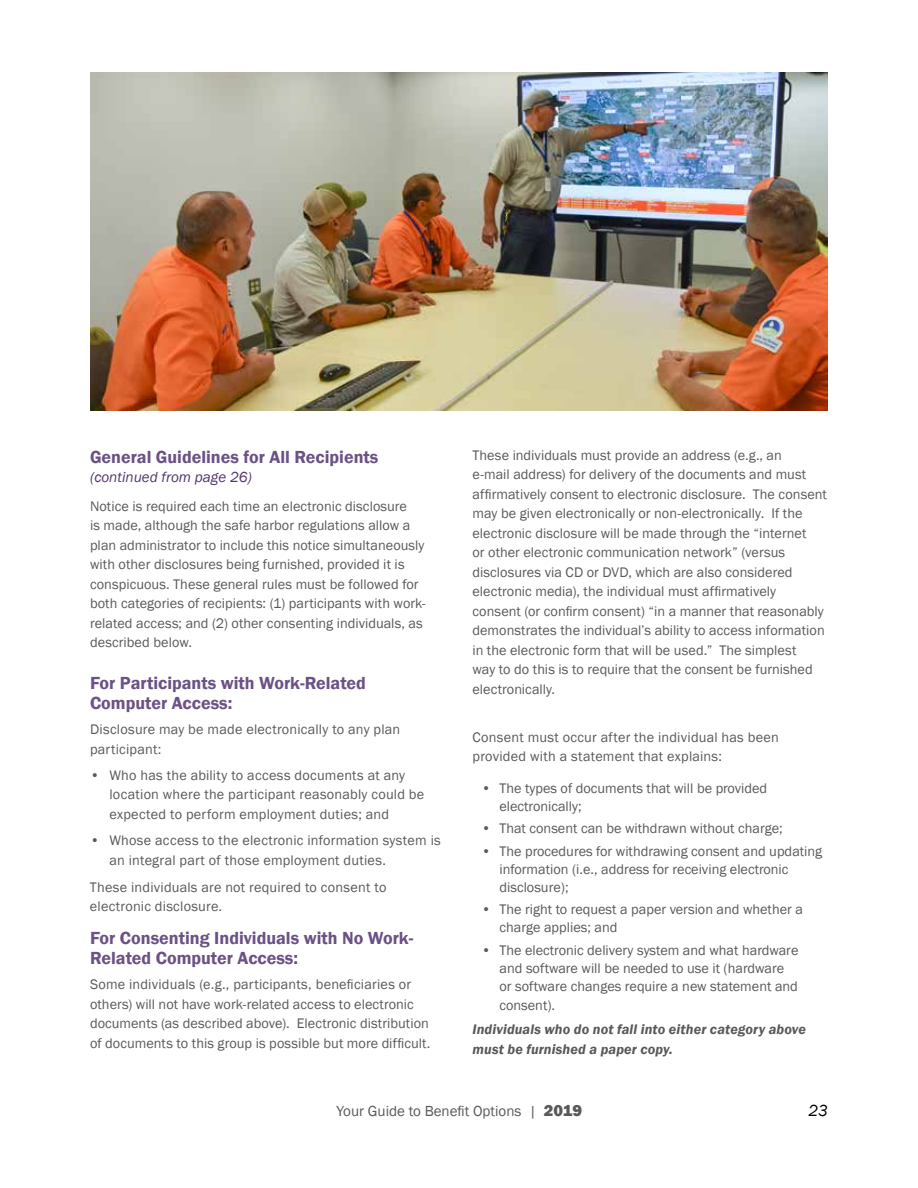
<style>
.page{position:relative;width:918px;height:1188px;background:#fff}
.page>*{position:absolute;margin:0;border:0;box-sizing:border-box;transform-origin:0 0}
.t1{font:600 18px/19.5px "Franklin Gothic";color:#6b5185}
.t2{font:italic 16.5px "Franklin Gothic";color:#000}
.t3{font:15px "Franklin Gothic";color:#58595b}
.t4{font:italic 15px "Franklin Gothic";color:#54346f}
.t5{font:14.25px/19.5px "Franklin Gothic";letter-spacing:.005em;color:#58595b}
.t6{font:italic 600 14.25px/19.5px "Franklin Gothic";letter-spacing:.01em;color:#58595b}
.s1{font-weight:800;font-size:16.5px}
</style>
<div class="page">
<img style="left:91px;top:72px;width:737px;height:339px">
<p class="t1" style="left:90px;top:447px;width:290px">General Guidelines for All Recipients</p>
<p class="t4" style="left:90px;top:468px;width:163px">(continued from page 26)</p>
<p class="t5" style="left:90px;top:496px;width:337px">Notice is required each time an electronic disclosure<br>is made, although the safe harbor regulations allow a plan administrator to include this notice simultaneously with other disclosures being furnished, provided it is conspicuous. These general rules must be followed for both categories of recipients: (1) participants with work&shy;related access; and (2) other consenting individuals, as described below.</p>
<p class="t1" style="left:90px;top:674px;width:277px">For Participants with Work-Related<br>Computer Access:</p>
<p class="t5" style="left:90px;top:720px;width:312px">Disclosure may be made electronically to any plan participant:</p>
<p class="t5" style="left:109px;top:766px;width:316px;text-indent:-19px">• Who has the ability to access documents at any location where the participant reasonably could be expected to perform employment duties; and</p>
<p class="t5" style="left:109px;top:831px;width:333px;text-indent:-19px">• Whose access to the electronic information system is an integral part of those employment duties.</p>
<p class="t5" style="left:90px;top:877px;width:298px">These individuals are not required to consent to electronic disclosure.</p>
<p class="t1" style="left:90px;top:929px;width:325px">For Consenting Individuals with No Work-<br>Related Computer Access:</p>
<p class="t5" style="left:90px;top:975px;width:342px">Some individuals (e.g., participants, beneficiaries or others) will not have work-related access to electronic documents (as described above). Electronic distribution of documents to this group is possible but more difficult.</p>
<p class="t5" style="left:472px;top:446px;width:356px">These individuals must provide an address (e.g., an<br>e-mail address) for delivery of the documents and must affirmatively consent to electronic disclosure. The consent may be given electronically or non-electronically. If the electronic disclosure will be made through the “internet<br>or other electronic communication network” (versus disclosures via CD or DVD, which are also considered electronic media), the individual must affirmatively consent (or confirm consent) “in a manner that reasonably demonstrates the individual’s ability to access information in the electronic form that will be used.” The simplest<br>way to do this is to require that the consent be furnished electronically.</p>
<p class="t5" style="left:472px;top:728px;width:308px">Consent must occur after the individual has been provided with a statement that explains:</p>
<p class="t5" style="left:500px;top:779px;width:269px;line-height:18px;text-indent:-18px">• The types of documents that will be provided electronically;</p>
<p class="t5" style="left:482px;top:819px;width:303px">• That consent can be withdrawn without charge;</p>
<p class="t5" style="left:500px;top:842px;width:324px;line-height:18px;text-indent:-18px">• The procedures for withdrawing consent and updating information (i.e., address for receiving electronic disclosure);</p>
<p class="t5" style="left:500px;top:901px;width:305px;line-height:18px;text-indent:-18px">• The right to request a paper version and whether a charge applies; and</p>
<p class="t5" style="left:500px;top:941px;width:300px;line-height:18px;text-indent:-18px">• The electronic delivery system and what hardware and software will be needed to use it (hardware or software changes require a new statement and</p>
<p class="t5" style="left:500px;top:996px;width:57px">consent).</p>
<p class="t6" style="left:472px;top:1020px;width:335px">Individuals who do not fall into either category above must be furnished a paper copy.</p>
<p class="t3" style="left:336px;top:1101px;width:247px">Your Guide to Benefit Options | <span class="s1">2019</span></p>
<p class="t2" style="left:809px;top:1100px;width:21px">23</p>
</div>
